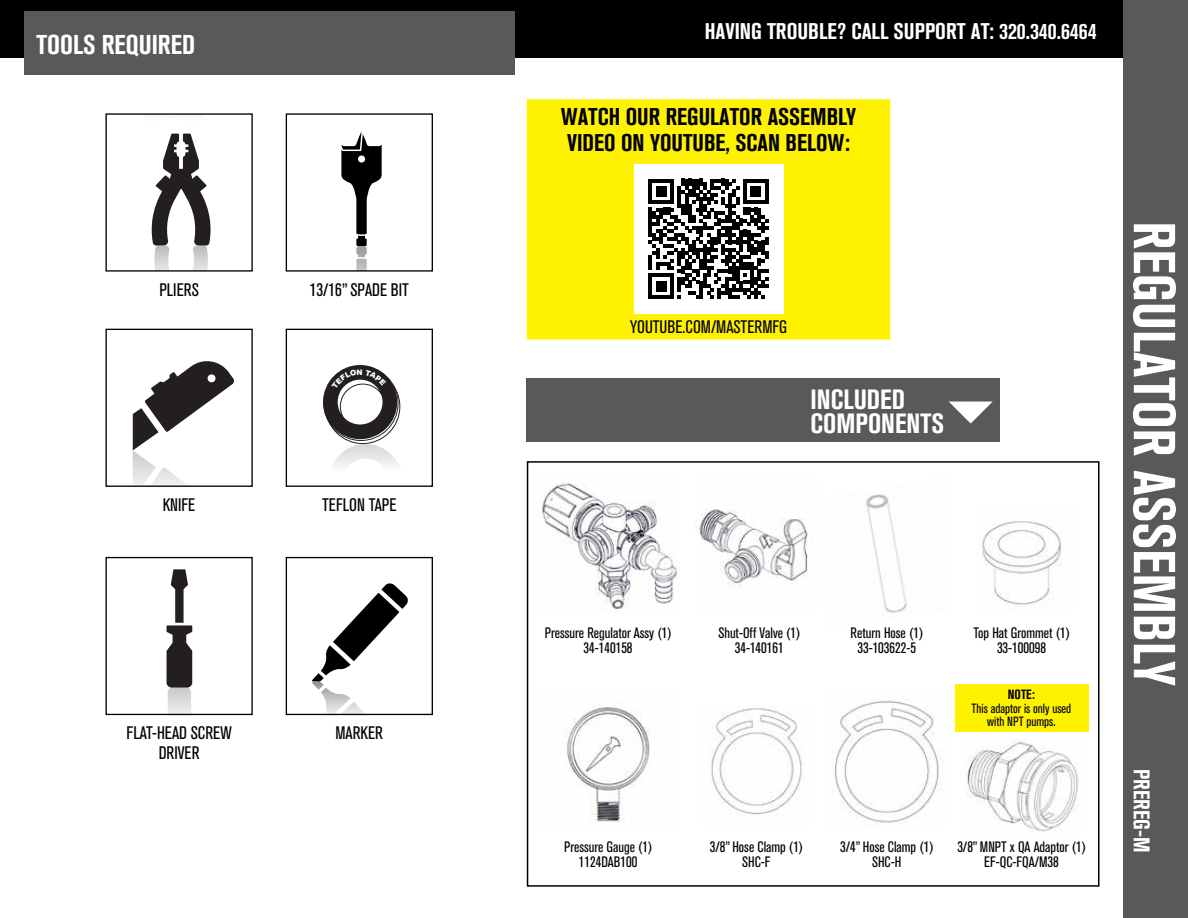
<style>
.page{position:relative;width:1188px;height:918px;background:#fff}
.page>*{position:absolute;margin:0;border:0;box-sizing:border-box;transform-origin:0 0}
.t1{font:700 condensed 58.5px "Akzidenz Grotesk BQ";color:#fff}
.t2{font:700 condensed 27.6px/24.2px "Akzidenz Grotesk BQ";color:#fff}
.t3{font:700 condensed 27px "Akzidenz Grotesk BQ";color:#fff}
.t4{font:700 condensed 24px/26.1px "Akzidenz Grotesk BQ";color:#000}
.t5{font:700 condensed 22.5px "Akzidenz Grotesk BQ";color:#fff}
.t6{font:condensed 18px/19.5px "Akzidenz Grotesk BQ";color:#000;text-align:center}
.t7{font:condensed 15px/15px "Akzidenz Grotesk BQ";color:#000;text-align:center}
.t8{font:condensed 13.35px/13.5px "Akzidenz Grotesk BQ";color:#000;text-align:center}
.t9{font:700 condensed 13.35px "Akzidenz Grotesk BQ";color:#000}
</style>
<div class="page">
<div style="left:0;top:0;width:1188px;height:58px;background:#000"></div>
<div style="left:1124px;top:0;width:64px;height:918px;background:#58595b"></div>
<div style="left:527px;top:99px;width:363px;height:241px;background:#fff200"></div>
<div style="left:634px;top:164px;width:149px;height:149px;background:#fff"></div>
<svg style="left:649px;top:179px;width:120px;height:120px"></svg>
<svg style="left:167px;top:569px;width:25px;height:144px"></svg>
<div style="left:105px;top:557px;width:148px;height:158px;border:1px solid #000"></div>
<div style="left:286px;top:329px;width:147px;height:158px;border:1px solid #000"></div>
<svg style="left:151px;top:133px;width:60px;height:137px"></svg>
<div style="left:105px;top:113px;width:148px;height:159px;border:1px solid #000"></div>
<svg style="left:341px;top:131px;width:41px;height:139px"></svg>
<div style="left:286px;top:113px;width:147px;height:159px;border:1px solid #000"></div>
<div style="left:527px;top:461px;width:573px;height:426px;border:2px solid #000"></div>
<img style="left:542px;top:483px;width:137px;height:128px">
<img style="left:695px;top:509px;width:114px;height:77px">
<div style="left:24px;top:12px;width:490px;height:63px;background:#58595b"></div>
<svg style="left:133px;top:361px;width:101px;height:124px"></svg>
<div style="left:105px;top:329px;width:148px;height:158px;border:1px solid #000"></div>
<svg style="left:312px;top:583px;width:96px;height:130px"></svg>
<div style="left:286px;top:557px;width:147px;height:158px;border:1px solid #000"></div>
<img style="left:982px;top:521px;width:80px;height:84px">
<img style="left:967px;top:739px;width:112px;height:93px">
<img style="left:711px;top:708px;width:91px;height:108px">
<img style="left:832px;top:699px;width:109px;height:125px">
<img style="left:866px;top:494px;width:41px;height:119px">
<div style="left:955px;top:684px;width:133px;height:48px;background:#fff200"></div>
<img style="left:566px;top:707px;width:84px;height:115px">
<div style="left:527px;top:379px;width:473px;height:63px;background:#58595b"></div>
<svg style="left:949px;top:402px;width:43px;height:22px"></svg>
<svg style="left:323px;top:365px;width:78px;height:102px"></svg>
<h3 class="t3" style="left:36px;top:29px;width:160px">TOOLS REQUIRED</h3>
<p class="t6" style="left:159px;top:280px;width:41px">PLIERS</p>
<p class="t6" style="left:310px;top:280px;width:101px">13/16” SPADE BIT</p>
<p class="t6" style="left:163px;top:495px;width:34px">KNIFE</p>
<p class="t6" style="left:127px;top:723px;width:107px">FLAT-HEAD SCREW<br>DRIVER</p>
<p class="t6" style="left:322px;top:495px;width:76px">TEFLON TAPE</p>
<p class="t6" style="left:336px;top:723px;width:49px">MARKER</p>
<h3 class="t5" style="left:705px;top:18px;width:393px">HAVING TROUBLE? CALL SUPPORT AT: 320.340.6464</h3>
<h3 class="t4" style="left:561px;top:103px;width:297px">WATCH OUR REGULATOR ASSEMBLY<br>VIDEO ON YOUTUBE, SCAN BELOW:</h3>
<p class="t6" style="left:630px;top:317px;width:159px">YOUTUBE.COM/MASTERMFG</p>
<h2 class="t2" style="left:811px;top:387px;width:135px">INCLUDED<br>COMPONENTS</h2>
<p class="t7" style="left:545px;top:626px;width:128px">Pressure Regulator Assy (1)<br>34-140158</p>
<p class="t7" style="left:718px;top:626px;width:84px">Shut-Off Valve (1)<br>34-140161</p>
<p class="t7" style="left:851px;top:626px;width:74px">Return Hose (1)<br>33-103622-5</p>
<p class="t7" style="left:973px;top:626px;width:98px">Top Hat Grommet (1)<br>33-100098</p>
<p class="t9" style="left:1008px;top:687px;width:28px">NOTE:</p>
<p class="t8" style="left:972px;top:702px;width:101px">This adaptor is only used with NPT pumps.</p>
<p class="t7" style="left:564px;top:840px;width:90px">Pressure Gauge (1)<br>1124DAB100</p>
<p class="t7" style="left:710px;top:840px;width:95px">3/8” Hose Clamp (1)<br>SHC-F</p>
<p class="t7" style="left:840px;top:840px;width:95px">3/4” Hose Clamp (1)<br>SHC-H</p>
<p class="t7" style="left:957px;top:840px;width:130px">3/8” MNPT x QA Adaptor (1)<br>EF-QC-FQA/M38</p>
<h1 class="t1" style="left:1188px;top:221px;width:466px;rotate:90deg">REGULATOR ASSEMBLY</h1>
<h3 class="t5" style="left:1154px;top:769px;width:85px;rotate:90deg">PREREG-M</h3>
</div>
